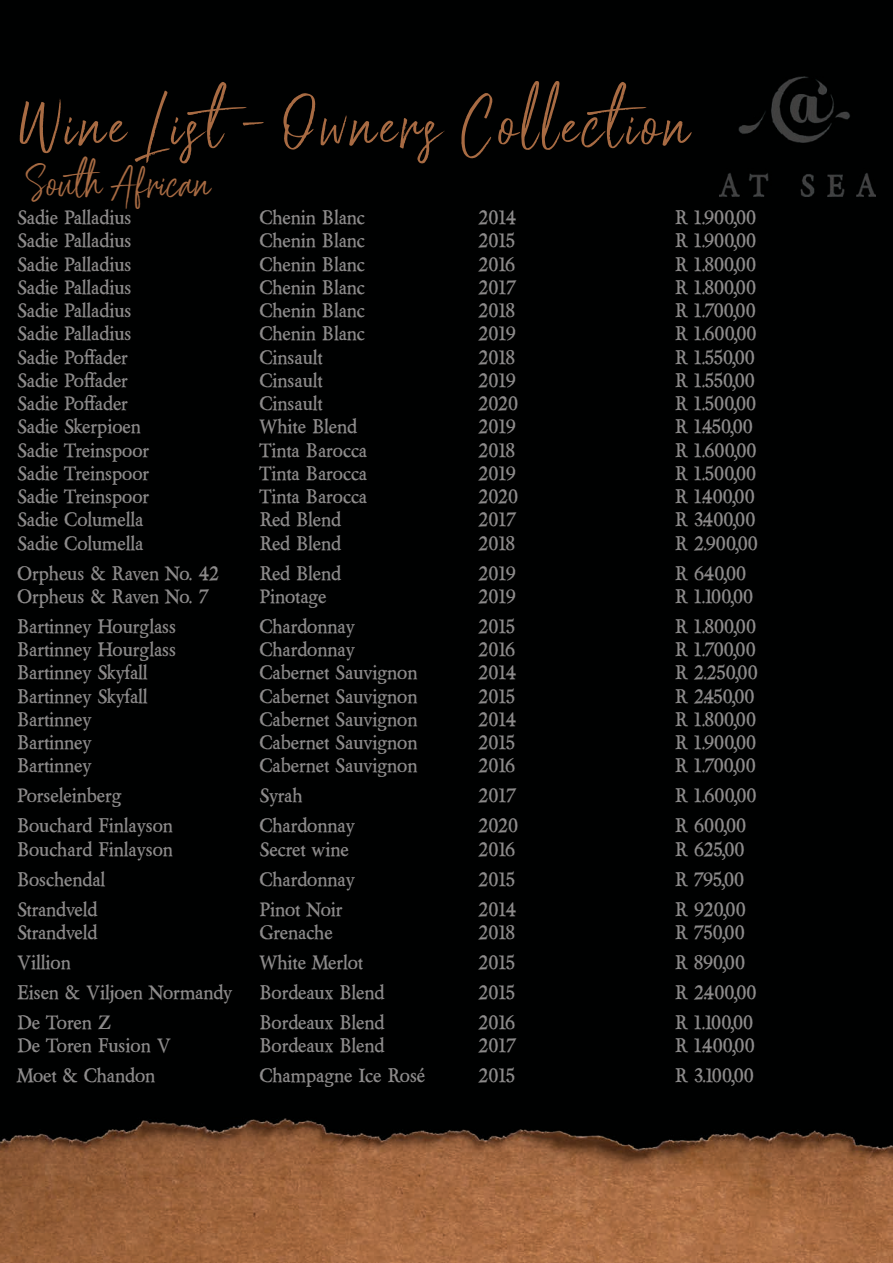
<style>
.page{position:relative;width:893px;height:1263px;background:#fff}
.page>*{position:absolute;margin:0;border:0;box-sizing:border-box;transform-origin:0 0}
.t1{font:72px "Scriptyca";letter-spacing:.05em;color:#a86b43}
.t2{font:45px "Scriptyca";color:#a86b43}
.t3{font:700 21px/23.2px "Berylium";color:#8d8b8b}
</style>
<div class="page">
<img style="left:0;top:0;width:893px;height:1263px">
<img style="left:719px;top:77px;width:157px;height:120px">
<h1 class="t1" style="left:17px;top:67px;width:673px">Wine List- Owners Collection</h1>
<h2 class="t2" style="left:25px;top:147px;width:187px">South African</h2>
<p class="t3" style="left:17px;top:206px;width:134px">Sadie Palladius<br>Sadie Palladius<br>Sadie Palladius<br>Sadie Palladius<br>Sadie Palladius<br>Sadie Palladius<br>Sadie Poffader<br>Sadie Poffader<br>Sadie Poffader<br>Sadie Skerpioen<br>Sadie Treinspoor<br>Sadie Treinspoor<br>Sadie Treinspoor<br>Sadie Columella<br>Sadie Columella</p>
<p class="t3" style="left:17px;top:561px;width:204px">Orpheus &amp; Raven No. 42<br>Orpheus &amp; Raven No. 7</p>
<p class="t3" style="left:17px;top:614px;width:161px">Bartinney Hourglass<br>Bartinney Hourglass<br>Bartinney Skyfall<br>Bartinney Skyfall<br>Bartinney<br>Bartinney<br>Bartinney</p>
<p class="t3" style="left:17px;top:781px;width:157px;line-height:30px">Porseleinberg<br>Bouchard Finlayson</p>
<p class="t3" style="left:17px;top:834px;width:157px;line-height:30px">Bouchard Finlayson<br>Boschendal<br>Strandveld</p>
<p class="t3" style="left:17px;top:917px;width:217px;line-height:30px">Strandveld<br>Villion<br>Eisen &amp; Viljoen Normandy<br>De Toren Z</p>
<p class="t3" style="left:17px;top:1030px;width:155px;line-height:30px">De Toren Fusion V<br>Moet &amp; Chandon</p>
<p class="t3" style="left:259px;top:206px;width:109px">Chenin Blanc<br>Chenin Blanc<br>Chenin Blanc<br>Chenin Blanc<br>Chenin Blanc<br>Chenin Blanc<br>Cinsault<br>Cinsault<br>Cinsault<br>White Blend<br>Tinta Barocca<br>Tinta Barocca<br>Tinta Barocca<br>Red Blend<br>Red Blend</p>
<p class="t3" style="left:259px;top:561px;width:83px">Red Blend<br>Pinotage</p>
<p class="t3" style="left:259px;top:614px;width:159px">Chardonnay<br>Chardonnay<br>Cabernet Sauvignon<br>Cabernet Sauvignon<br>Cabernet Sauvignon<br>Cabernet Sauvignon<br>Cabernet Sauvignon</p>
<p class="t3" style="left:259px;top:781px;width:97px;line-height:30px">Syrah<br>Chardonnay</p>
<p class="t3" style="left:259px;top:834px;width:97px;line-height:30px">Secret wine<br>Chardonnay<br>Pinot Noir</p>
<p class="t3" style="left:259px;top:917px;width:126px;line-height:30px">Grenache<br>White Merlot<br>Bordeaux Blend<br>Bordeaux Blend</p>
<p class="t3" style="left:259px;top:1030px;width:167px;line-height:30px">Bordeaux Blend<br>Champagne Ice Rosé</p>
<p class="t3" style="left:479px;top:206px;width:41px">2014<br>2015<br>2016<br>2017<br>2018<br>2019<br>2018<br>2019<br>2020<br>2019<br>2018<br>2019<br>2020<br>2017<br>2018</p>
<p class="t3" style="left:479px;top:561px;width:39px">2019<br>2019</p>
<p class="t3" style="left:479px;top:614px;width:39px;text-align:justify">2015<br>2016<br>2014<br>2015<br>2014<br>2015<br>2016</p>
<p class="t3" style="left:479px;top:781px;width:41px;line-height:30px">2017<br>2020</p>
<p class="t3" style="left:479px;top:834px;width:39px;line-height:30px;text-align:justify">2016<br>2015<br>2014</p>
<p class="t3" style="left:479px;top:917px;width:38px;line-height:30px;text-align:justify">2018<br>2015<br>2015<br>2016</p>
<p class="t3" style="left:479px;top:1030px;width:39px;line-height:30px">2017<br>2015</p>
<p class="t3" style="left:675px;top:206px;width:85px">R 1.900,00<br>R 1.900,00<br>R 1.800,00<br>R 1.800,00<br>R 1.700,00<br>R 1.600,00<br>R 1.550,00<br>R 1.550,00<br>R 1.500,00<br>R 1.450,00<br>R 1.600,00<br>R 1.500,00<br>R 1.400,00<br>R 3.400,00<br>R 2.900,00</p>
<p class="t3" style="left:675px;top:561px;width:80px">R 640,00<br>R 1.100,00</p>
<p class="t3" style="left:675px;top:614px;width:85px">R 1.800,00<br>R 1.700,00<br>R 2.250,00<br>R 2.450,00<br>R 1.800,00<br>R 1.900,00<br>R 1.700,00</p>
<p class="t3" style="left:675px;top:781px;width:84px;line-height:30px">R 1.600,00<br>R 600,00</p>
<p class="t3" style="left:675px;top:834px;width:73px;line-height:30px;text-align:justify">R 625,00<br>R 795,00<br>R 920,00</p>
<p class="t3" style="left:675px;top:917px;width:83px;line-height:30px">R 750,00<br>R 890,00<br>R 2.400,00<br>R 1.100,00</p>
<p class="t3" style="left:675px;top:1030px;width:82px;line-height:30px">R 1.400,00<br>R 3.100,00</p>
</div>
